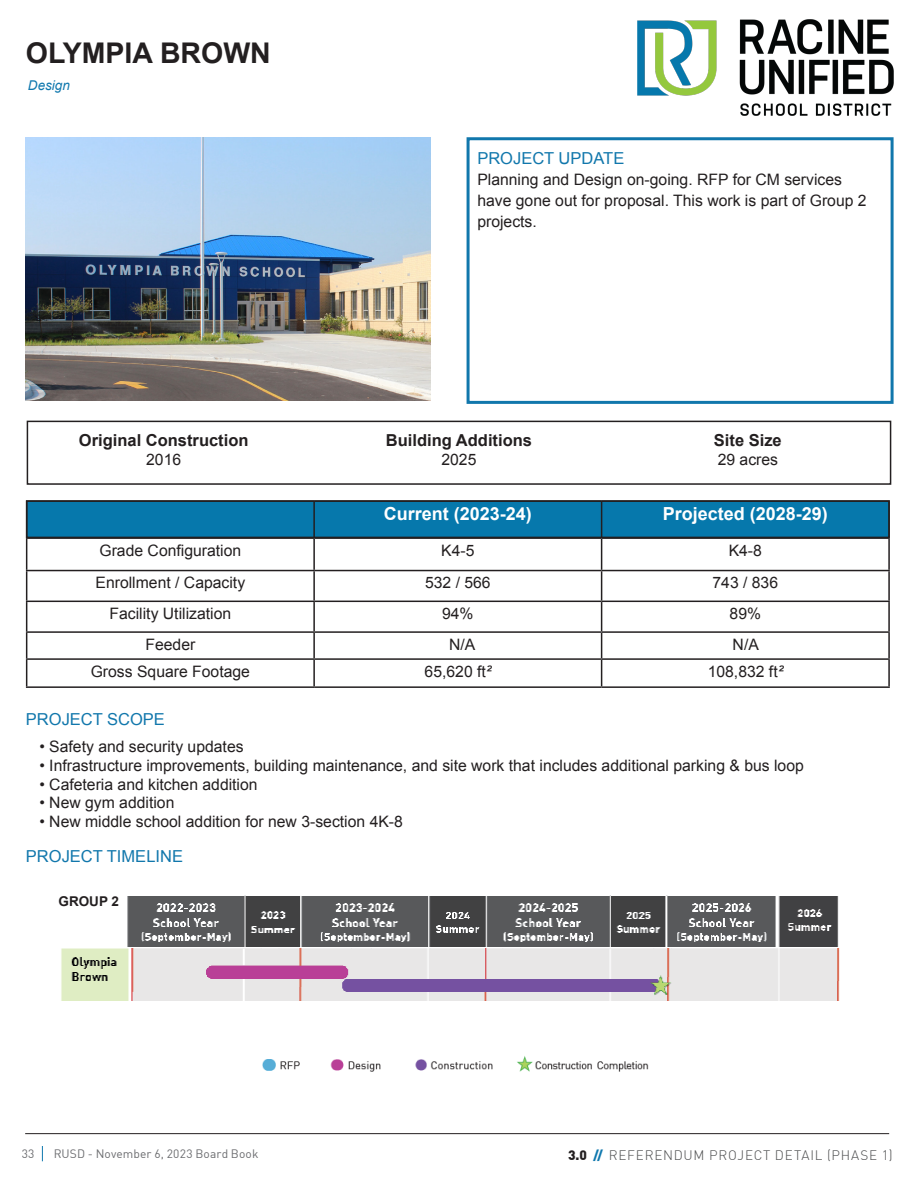
<style>
.page{position:relative;width:918px;height:1188px;background:#fff}
.page>*{position:absolute;margin:0;border:0;box-sizing:border-box;transform-origin:0 0}
.t1{font:700 28.5px "Arial";color:#231f20}
.t2{font:700 18px "Arial";color:#fff}
.t3{font:700 16.5px "Arial";color:#231f20}
.t4{font:16.5px "Arial";color:#1177ac}
.t5{font:15.75px/21px "Arial";color:#231f20}
.t6{font:300 13.5px "DIN";letter-spacing:.055em;color:#4b4c4d}
.t7{font:700 13.5px "Arial";color:#231f20}
.t8{font:italic 13.5px "Arial";color:#1078ae}
.t9{font:12px "DIN";letter-spacing:.01em;color:#6c6d70}
.s1{font-style:italic}
.s2{font-weight:900;color:#231f20}
.s3{font-weight:900;color:#0f78ae}
</style>
<div class="page">
<hr style="left:25px;top:1133px;width:864px;height:1px;background:#231f20">
<svg style="left:42px;top:1146px;width:1px;height:15px"></svg>
<img style="left:637px;top:20px;width:257px;height:96px">
<div style="left:467px;top:137px;width:427px;height:267px;border:3px solid #1177ac"></div>
<div style="left:27px;top:421px;width:864px;height:64px;border:2px solid #231f20"></div>
<img style="left:26px;top:137px;width:405px;height:264px">
<div style="left:27px;top:501px;width:862px;height:36px;background:#0678ac"></div>
<hr style="left:26px;top:500px;width:288px;height:2px;background:#231f20">
<hr style="left:26px;top:502px;width:1px;height:35px;background:#231f20">
<hr style="left:314px;top:500px;width:288px;height:2px;background:#231f20">
<hr style="left:313px;top:502px;width:2px;height:35px;background:#231f20">
<hr style="left:602px;top:500px;width:288px;height:2px;background:#231f20">
<hr style="left:601px;top:502px;width:1px;height:35px;background:#231f20">
<hr style="left:888px;top:502px;width:2px;height:35px;background:#231f20">
<hr style="left:26px;top:537px;width:288px;height:2px;background:#231f20">
<hr style="left:26px;top:539px;width:1px;height:31px;background:#231f20">
<hr style="left:314px;top:537px;width:288px;height:2px;background:#231f20">
<hr style="left:313px;top:539px;width:2px;height:31px;background:#231f20">
<hr style="left:602px;top:537px;width:288px;height:2px;background:#231f20">
<hr style="left:601px;top:539px;width:1px;height:31px;background:#231f20">
<hr style="left:888px;top:539px;width:2px;height:31px;background:#231f20">
<hr style="left:26px;top:570px;width:288px;height:1px;background:#231f20">
<hr style="left:26px;top:571px;width:1px;height:30px;background:#231f20">
<hr style="left:314px;top:570px;width:288px;height:1px;background:#231f20">
<hr style="left:313px;top:571px;width:2px;height:30px;background:#231f20">
<hr style="left:602px;top:570px;width:288px;height:1px;background:#231f20">
<hr style="left:601px;top:571px;width:1px;height:30px;background:#231f20">
<hr style="left:888px;top:571px;width:2px;height:30px;background:#231f20">
<hr style="left:26px;top:601px;width:288px;height:1px;background:#231f20">
<hr style="left:314px;top:601px;width:288px;height:1px;background:#231f20">
<hr style="left:313px;top:602px;width:2px;height:29px;background:#231f20">
<hr style="left:602px;top:601px;width:288px;height:1px;background:#231f20">
<hr style="left:888px;top:602px;width:2px;height:29px;background:#231f20">
<hr style="left:26px;top:631px;width:288px;height:2px;background:#231f20">
<hr style="left:314px;top:631px;width:288px;height:2px;background:#231f20">
<hr style="left:313px;top:633px;width:2px;height:25px;background:#231f20">
<hr style="left:602px;top:631px;width:288px;height:2px;background:#231f20">
<hr style="left:888px;top:633px;width:2px;height:25px;background:#231f20">
<hr style="left:26px;top:658px;width:288px;height:2px;background:#231f20">
<svg style="left:26px;top:602px;width:1px;height:84px"></svg>
<hr style="left:314px;top:658px;width:288px;height:2px;background:#231f20">
<hr style="left:313px;top:660px;width:2px;height:26px;background:#231f20">
<hr style="left:602px;top:658px;width:288px;height:2px;background:#231f20">
<svg style="left:601px;top:602px;width:1px;height:84px"></svg>
<hr style="left:888px;top:660px;width:2px;height:26px;background:#231f20">
<hr style="left:26px;top:686px;width:288px;height:2px;background:#231f20">
<hr style="left:314px;top:686px;width:288px;height:2px;background:#231f20">
<hr style="left:602px;top:686px;width:288px;height:2px;background:#231f20">
<img style="left:61px;top:949px;width:779px;height:52px">
<img style="left:127px;top:895px;width:712px;height:51px">
<img style="left:262px;top:1056px;width:387px;height:16px">
<h1 class="t1" style="left:26px;top:34px;width:246px">OLYMPIA BROWN</h1>
<p class="t8" style="left:28px;top:76px;width:44px">Design</p>
<p class="t3" style="left:79px;top:429px;width:171px">Original Construction</p>
<p class="t5" style="left:146px;top:449px;width:37px">2016</p>
<p class="t4" style="left:477px;top:147px;width:148px">PROJECT UPDATE</p>
<p class="t5" style="left:477px;top:169px;width:391px">Planning and Design on-going. RFP for CM services have gone out for proposal. This work is part of Group 2 projects.</p>
<p class="t3" style="left:386px;top:429px;width:148px">Building Additions</p>
<p class="t5" style="left:441px;top:449px;width:37px">2025</p>
<p class="t3" style="left:714px;top:429px;width:69px">Site Size</p>
<p class="t5" style="left:718px;top:449px;width:62px">29 acres</p>
<p class="t2" style="left:384px;top:502px;width:150px">Current (2023-24)</p>
<p class="t2" style="left:663px;top:502px;width:167px">Projected (2028-29)</p>
<p class="t5" style="left:99px;top:540px;width:143px">Grade Configuration</p>
<p class="t5" style="left:441px;top:540px;width:35px">K4-5</p>
<p class="t5" style="left:729px;top:540px;width:35px">K4-8</p>
<p class="t5" style="left:96px;top:572px;width:151px">Enrollment / Capacity</p>
<p class="t5" style="left:425px;top:572px;width:67px">532 / 566</p>
<p class="t5" style="left:713px;top:572px;width:67px">743 / 836</p>
<p class="t5" style="left:110px;top:603px;width:123px">Facility Utilization</p>
<p class="t5" style="left:442px;top:603px;width:33px">94%</p>
<p class="t5" style="left:730px;top:603px;width:33px">89%</p>
<p class="t5" style="left:145px;top:634px;width:51px">Feeder</p>
<p class="t5" style="left:449px;top:634px;width:28px">N/A</p>
<p class="t5" style="left:733px;top:634px;width:28px">N/A</p>
<p class="t5" style="left:91px;top:661px;width:161px">Gross Square Footage</p>
<p class="t5" style="left:425px;top:661px;width:68px">65,620 ft<span class="s1">²</span></p>
<p class="t5" style="left:708px;top:661px;width:77px">108,832 ft<span class="s1">²</span></p>
<p class="t4" style="left:26px;top:708px;width:141px">PROJECT SCOPE</p>
<p class="t5" style="left:39px;top:736px;width:206px">• Safety and security updates</p>
<p class="t5" style="left:39px;top:755px;width:766px">• Infrastructure improvements, building maintenance, and site work that includes additional parking &amp; bus loop</p>
<p class="t5" style="left:39px;top:774px;width:220px">• Cafeteria and kitchen addition</p>
<p class="t5" style="left:39px;top:793px;width:137px">• New gym addition</p>
<p class="t5" style="left:39px;top:811px;width:365px">• New middle school addition for new 3-section 4K-8</p>
<p class="t4" style="left:26px;top:846px;width:159px">PROJECT TIMELINE</p>
<p class="t7" style="left:59px;top:893px;width:62px">GROUP 2</p>
<p class="t9" style="left:22px;top:1146px;width:14px">33</p>
<p class="t9" style="left:54px;top:1146px;width:206px">RUSD - November 6, 2023 Board Book</p>
<p class="t6" style="left:568px;top:1147px;width:326px"><span class="s2">3.0</span> <span class="s3">//</span> REFERENDUM PROJECT DETAIL (PHASE 1)</p>
</div>
